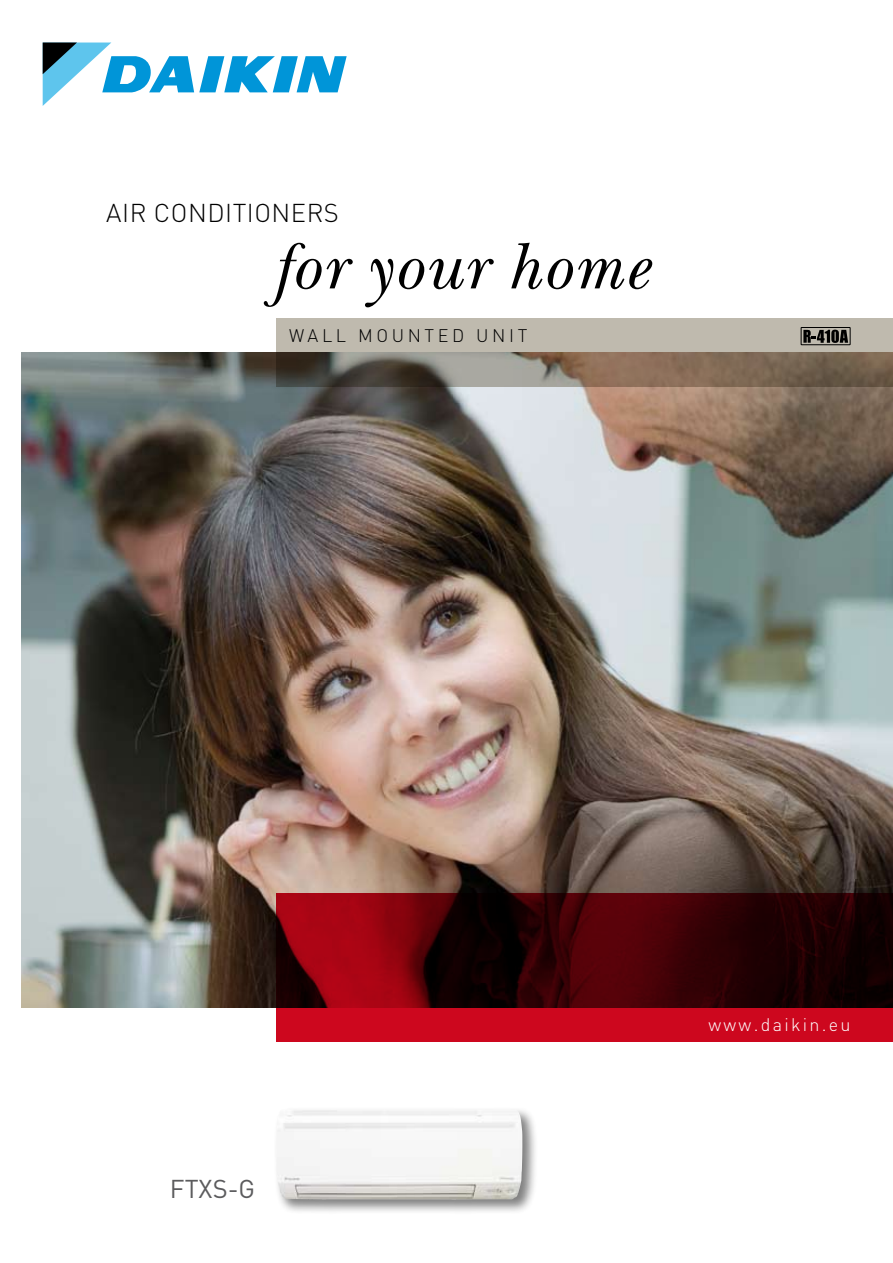
<style>
.page{position:relative;width:893px;height:1263px;background:#fff}
.page>*{position:absolute;margin:0;border:0;box-sizing:border-box;transform-origin:0 0}
.t1{font:italic 67.5px "New Baskerville ITC";letter-spacing:.015em;color:#000}
.t2{font:300 25.5px "DIN";color:#000}
.t3{font:25.5px "DIN";color:#5b5b5d}
.t4{font:300 18px "DIN";letter-spacing:.2em;color:#000}
.t5{font:300 18px "DIN";letter-spacing:.125em;color:#fff}
</style>
<div class="page">
<svg style="left:43px;top:43px;width:304px;height:63px"></svg>
<img style="left:21px;top:353px;width:872px;height:655px">
<svg style="left:276px;top:319px;width:617px;height:68px;background:#998f82"></svg>
<svg style="left:276px;top:893px;width:617px;height:149px;background:#61020b"></svg>
<div style="left:274px;top:1106px;width:285px;height:130px;background:#000;opacity:.5"></div>
<img style="left:276px;top:1109px;width:246px;height:90px">
<div style="left:801px;top:327px;width:49px;height:18px;border:1px solid #000"></div>
<svg style="left:803px;top:330px;width:45px;height:13px"></svg>
<h2 class="t2" style="left:106px;top:195px;width:81px">AI R CONDITIONE</h2>
<h2 class="t2" style="left:307px;top:195px;width:34px">RS</h2>
<h1 class="t1" style="left:276px;top:227px;width:378px">for your home</h1>
<p class="t4" style="left:289px;top:323px;width:240px">WALL MOUNTED UNIT</p>
<h2 class="t3" style="left:170px;top:1174px;width:87px">FTXS-G</h2>
<p class="t5" style="left:708px;top:1013px;width:143px">WWW.DAIKIN.EU</p>
</div>
